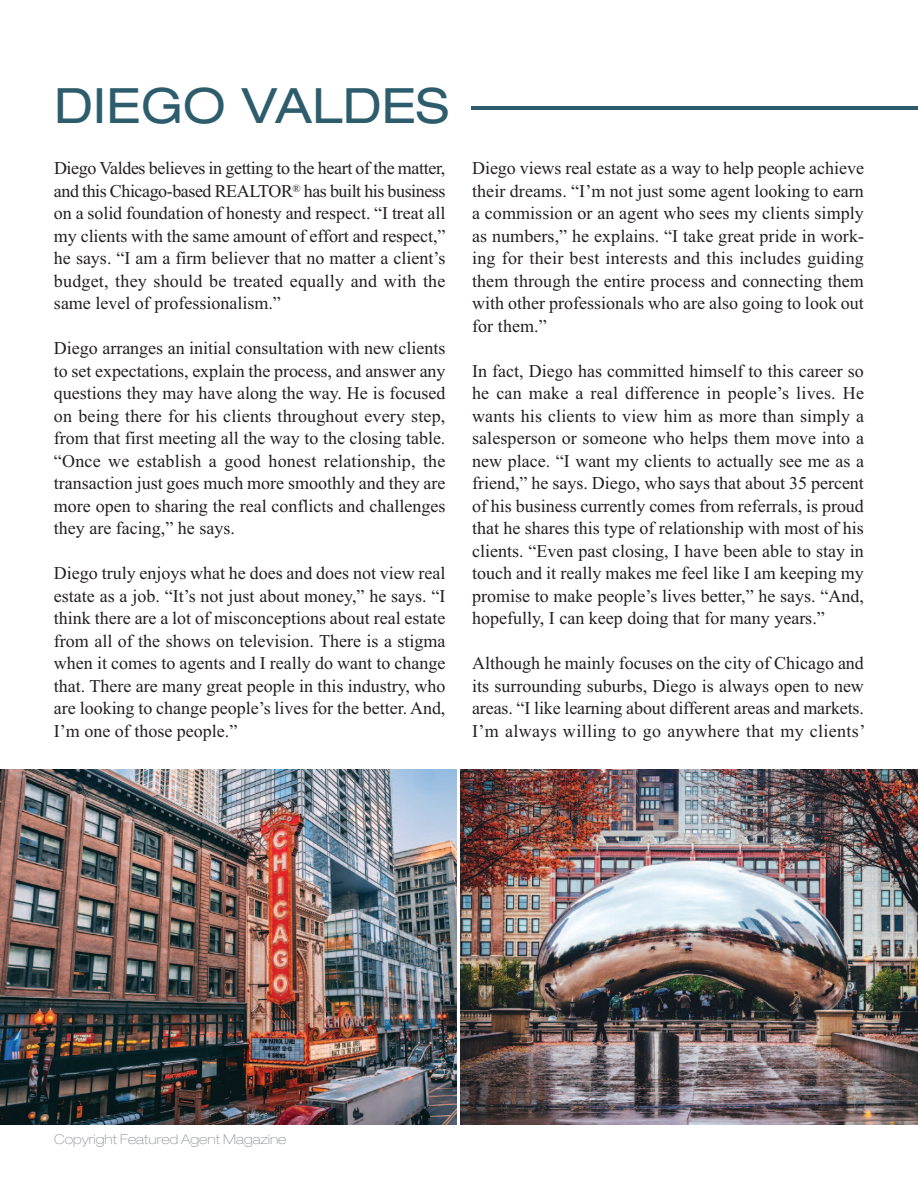
<style>
.page{position:relative;width:918px;height:1188px;background:#fff}
.page>*{position:absolute;margin:0;border:0;box-sizing:border-box;transform-origin:0 0}
.t1{font:expanded 48.75px "Helvetica Neue";color:#2d5d6d}
.t2{font:18px/22.5px "Times New Roman";color:#231f20;text-align:justify}
.t3{font:100 expanded 13.5px "Helvetica Neue";color:#939598}
</style>
<div class="page">
<img style="left:460px;top:770px;width:458px;height:355px">
<hr style="left:471px;top:106px;width:447px;height:4px;background:#2d5d6d">
<img style="left:0;top:770px;width:456px;height:355px">
<h1 class="t1" style="left:54px;top:88px;width:396px">DIEGO VALDES</h1>
<p class="t2" style="left:54px;top:157px;width:393px">Diego Valdes believes in getting to the heart of the matter, and this Chicago-based REALTOR<sup>®</sup> has built his business on a solid foundation of honesty and respect. “I treat all my clients with the same amount of effort and respect,” he says. “I am a firm believer that no matter a client’s budget, they should be treated equally and with the same level of professionalism.”</p>
<p class="t2" style="left:54px;top:337px;width:393px">Diego arranges an initial consultation with new clients to set expectations, explain the process, and answer any questions they may have along the way. He is focused on being there for his clients throughout every step, from that first meeting all the way to the closing table. “Once we establish a good honest relationship, the transaction just goes much more smoothly and they are more open to sharing the real conflicts and challenges they are facing,” he says.</p>
<p class="t2" style="left:54px;top:562px;width:393px">Diego truly enjoys what he does and does not view real estate as a job. “It’s not just about money,” he says. “I think there are a lot of misconceptions about real estate from all of the shows on television. There is a stigma when it comes to agents and I really do want to change that. There are many great people in this industry, who are looking to change people’s lives for the better. And, I’m one of those people.”</p>
<p class="t2" style="left:472px;top:157px;width:393px">Diego views real estate as a way to help people achieve their dreams. “I’m not just some agent looking to earn a commission or an agent who sees my clients simply as numbers,” he explains. “I take great pride in work&shy;ing for their best interests and this includes guiding them through the entire process and connecting them with other professionals who are also going to look out for them.”</p>
<p class="t2" style="left:472px;top:360px;width:393px">In fact, Diego has committed himself to this career so he can make a real difference in people’s lives. He wants his clients to view him as more than simply a salesperson or someone who helps them move into a new place. “I want my clients to actually see me as a friend,” he says. Diego, who says that about 35 percent of his business currently comes from referrals, is proud that he shares this type of relationship with most of his clients. “Even past closing, I have been able to stay in touch and it really makes me feel like I am keeping my promise to make people’s lives better,” he says. “And, hopefully, I can keep doing that for many years.”</p>
<p class="t2" style="left:472px;top:652px;width:395px">Although he mainly focuses on the city of Chicago and its surrounding suburbs, Diego is always open to new areas. “I like learning about different areas and markets.<br>I’m always willing to go anywhere that my clients’</p>
<p class="t3" style="left:54px;top:1134px;width:234px">Copyright Featured Agent Magazine</p>
</div>
